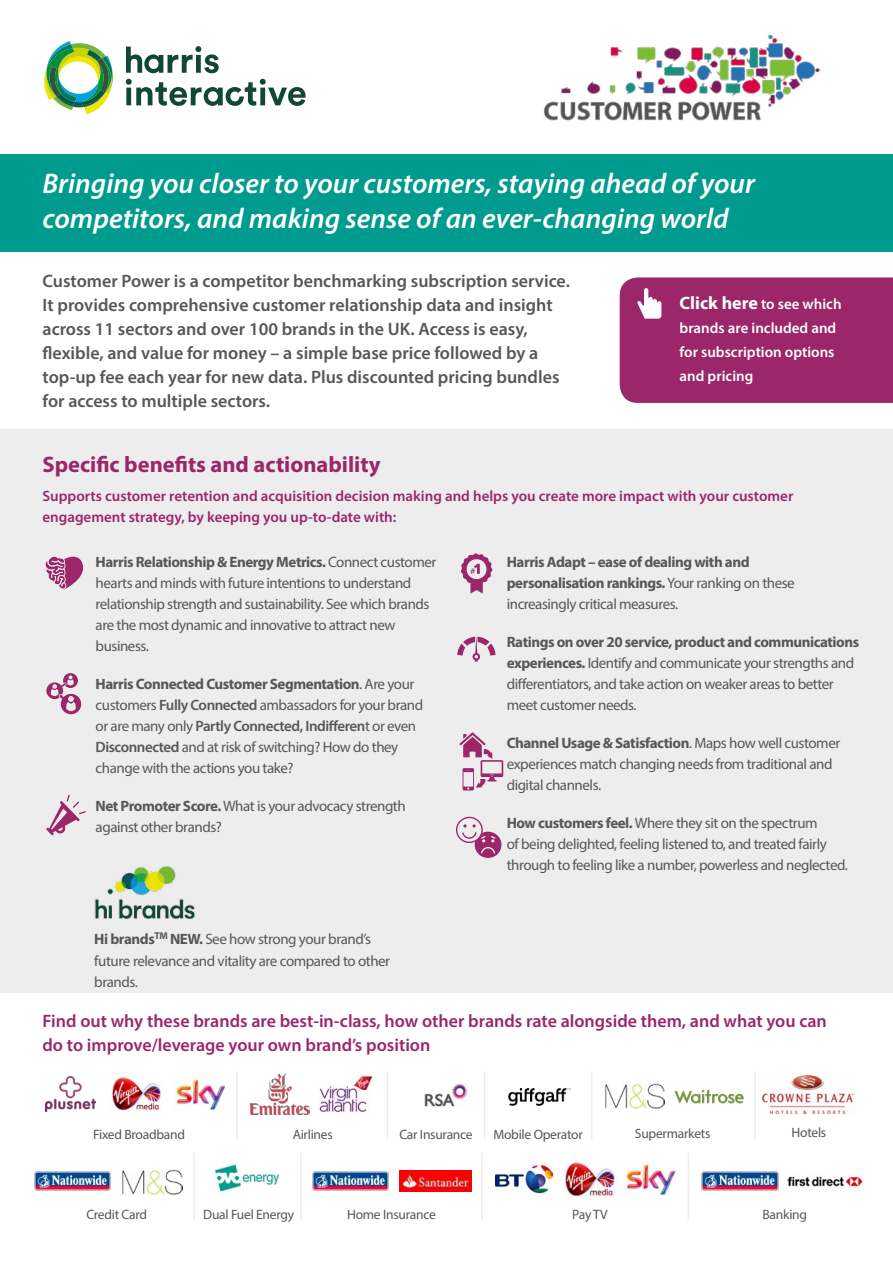
<style>
.page{position:relative;width:893px;height:1263px;background:#fff}
.page>*{position:absolute;margin:0;border:0;box-sizing:border-box;transform-origin:0 0}
.t1{font:italic 600 28.5px/34.2px "Myriad Pro";color:#fff}
.t2{font:700 22.5px "Myriad Pro";color:#9b266a}
.t3{font:600 18px/24px "Myriad Pro";color:#575756}
.t4{font:600 18px/24px "Myriad Pro";color:#9b266a}
.t5{font:15px/21px "Myriad Pro";letter-spacing:-.03em;color:#575756}
.t6{font:600 15px/21px "Myriad Pro";color:#9b266a}
.t7{font:700 15px/21px "Myriad Pro";letter-spacing:-.03em;color:#575756}
.t8{font:600 15px/24px "Myriad Pro";color:#fff}
.t9{font:13.5px "Myriad Pro";letter-spacing:-.02em;color:#575756}
.s1{font-weight:700;font-size:18px}
.s2{font-weight:700}
.s3{font-weight:600}
.s4{font-weight:400}
</style>
<div class="page">
<div style="left:0;top:429px;width:893px;height:564px;background:#ededed"></div>
<div style="left:475px;top:832px;width:26px;height:25px;background:#9b266a;border-radius:50%"></div>
<div style="left:475px;top:832px;width:26px;height:26px;border:1px solid #9b266a;border-radius:50%"></div>
<svg style="left:457px;top:817px;width:25px;height:25px"></svg>
<div style="left:456px;top:817px;width:27px;height:26px;border:1px solid #9b266a;border-radius:50%"></div>
<svg style="left:461px;top:824px;width:36px;height:30px"></svg>
<div style="left:0;top:154px;width:893px;height:98px;background:#009b8f"></div>
<img style="left:543px;top:34px;width:278px;height:87px">
<img style="left:495px;top:1164px;width:58px;height:30px">
<img style="left:565px;top:1162px;width:50px;height:35px">
<img style="left:626px;top:1164px;width:50px;height:32px">
<img style="left:122px;top:1169px;width:60px;height:25px">
<img style="left:34px;top:1172px;width:77px;height:18px">
<img style="left:214px;top:1163px;width:66px;height:29px">
<img style="left:701px;top:1172px;width:77px;height:18px">
<img style="left:787px;top:1176px;width:77px;height:11px">
<svg style="left:461px;top:553px;width:31px;height:41px"></svg>
<svg style="left:457px;top:636px;width:38px;height:25px"></svg>
<svg style="left:45px;top:556px;width:39px;height:34px"></svg>
<svg style="left:46px;top:673px;width:35px;height:41px"></svg>
<svg style="left:46px;top:794px;width:40px;height:41px"></svg>
<div style="left:620px;top:277px;width:273px;height:126px;background:#9b266a"></div>
<svg style="left:459px;top:732px;width:44px;height:58px"></svg>
<svg style="left:44px;top:41px;width:69px;height:73px"></svg>
<svg style="left:126px;top:46px;width:93px;height:27px"></svg>
<svg style="left:126px;top:79px;width:180px;height:27px"></svg>
<img style="left:312px;top:1172px;width:77px;height:18px">
<img style="left:400px;top:1171px;width:72px;height:20px">
<hr style="left:193px;top:1153px;width:2px;height:67px;background:#ededed">
<hr style="left:300px;top:1153px;width:2px;height:67px;background:#ededed">
<hr style="left:481px;top:1153px;width:2px;height:67px;background:#ededed">
<img style="left:46px;top:1076px;width:50px;height:36px">
<img style="left:112px;top:1077px;width:49px;height:34px">
<img style="left:174px;top:1079px;width:52px;height:31px">
<img style="left:250px;top:1073px;width:59px;height:41px">
<img style="left:319px;top:1075px;width:54px;height:37px">
<img style="left:605px;top:1083px;width:59px;height:25px">
<img style="left:674px;top:1089px;width:70px;height:15px">
<img style="left:508px;top:1088px;width:62px;height:18px">
<img style="left:424px;top:1084px;width:44px;height:23px">
<img style="left:763px;top:1074px;width:92px;height:39px">
<hr style="left:236px;top:1071px;width:2px;height:68px;background:#ededed">
<hr style="left:387px;top:1071px;width:1px;height:68px;background:#ededed">
<hr style="left:484px;top:1071px;width:1px;height:68px;background:#ededed">
<hr style="left:591px;top:1071px;width:1px;height:68px;background:#ededed">
<hr style="left:754px;top:1071px;width:2px;height:68px;background:#ededed">
<hr style="left:688px;top:1153px;width:1px;height:67px;background:#ededed">
<img style="left:94px;top:866px;width:101px;height:52px">
<h1 class="t1" style="left:43px;top:166px;width:714px">Bringing you closer to your customers, staying ahead of your competitors, and making sense of an ever-changing world</h1>
<p class="t3" style="left:43px;top:268px;width:529px">Customer Power is a competitor benchmarking subscription service.<br>It provides comprehensive customer relationship data and insight across 11 sectors and over 100 brands in the UK. Access is easy, flexible, and value for money – a simple base price followed by a top-up fee each year for new data. Plus discounted pricing bundles for access to multiple sectors.</p>
<p class="t8" style="left:680px;top:292px;width:163px"><span class="s1">Click here</span> to see which brands are included and for subscription options and pricing</p>
<h2 class="t2" style="left:43px;top:450px;width:340px">Specific benefits and actionability</h2>
<p class="t6" style="left:43px;top:485px;width:752px">Supports customer retention and acquisition decision making and helps you create more impact with your customer engagement strategy, by keeping you up-to-date with:</p>
<p class="t5" style="left:96px;top:551px;width:342px"><span class="s2">Harris Relationship &amp; Energy Metrics.</span> Connect customer hearts and minds with future intentions to understand relationship strength and sustainability. See which brands are the most dynamic and innovative to attract new business.</p>
<p class="t5" style="left:96px;top:673px;width:329px"><span class="s2">Harris Connected Customer Segmentation</span>. Are your customers <span class="s3">Fully Connected</span> ambassadors for your brand or are many only <span class="s3">Partly Connected, Indifferen</span>t or even <span class="s3">Disconnected</span> and at risk of switching? How do they change with the actions you take?</p>
<p class="t5" style="left:96px;top:795px;width:312px"><span class="s2">Net Promoter Score.</span> What is your advocacy strength against other brands?</p>
<p class="t5" style="left:94px;top:928px;width:297px"><span class="s2">Hi brands</span><sup>TM</sup> <span class="s2">NEW.</span> See how strong your brand’s future relevance and vitality are compared to other brands.</p>
<p class="t7" style="left:507px;top:551px;width:290px">Harris Adapt – ease of dealing with and personalisation rankings. <span class="s4">Your ranking on these increasingly critical measures.</span></p>
<p class="t5" style="left:507px;top:631px;width:354px"><span class="s2">Ratings on over 20 service, product and communications experiences.</span> Identify and communicate your strengths and differentiators, and take action on weaker areas to better meet customer needs.</p>
<p class="t5" style="left:507px;top:732px;width:335px"><span class="s2">Channel Usage &amp; Satisfaction</span>. Maps how well customer experiences match changing needs from traditional and digital channels.</p>
<p class="t5" style="left:507px;top:812px;width:343px"><span class="s2">How customers feel.</span> Where they sit on the spectrum<br>of being delighted, feeling listened to, and treated fairly through to feeling like a number, powerless and neglected.</p>
<p class="t4" style="left:43px;top:1008px;width:786px">Find out why these brands are best-in-class, how other brands rate alongside them, and what you can do to improve/leverage your own brand’s position</p>
<p class="t9" style="left:93px;top:1126px;width:93px">Fixed Broadband</p>
<p class="t9" style="left:293px;top:1126px;width:42px">Airlines</p>
<p class="t9" style="left:399px;top:1126px;width:75px">Car Insurance</p>
<p class="t9" style="left:493px;top:1126px;width:91px">Mobile Operator</p>
<p class="t9" style="left:635px;top:1125px;width:77px">Supermarkets</p>
<p class="t9" style="left:792px;top:1124px;width:36px">Hotels</p>
<p class="t9" style="left:86px;top:1206px;width:62px">Credit Card</p>
<p class="t9" style="left:203px;top:1206px;width:92px">Dual Fuel Energy</p>
<p class="t9" style="left:572px;top:1206px;width:37px">Pay TV</p>
<p class="t9" style="left:762px;top:1206px;width:46px">Banking</p>
<p class="t9" style="left:347px;top:1206px;width:90px">Home Insurance</p>
</div>
